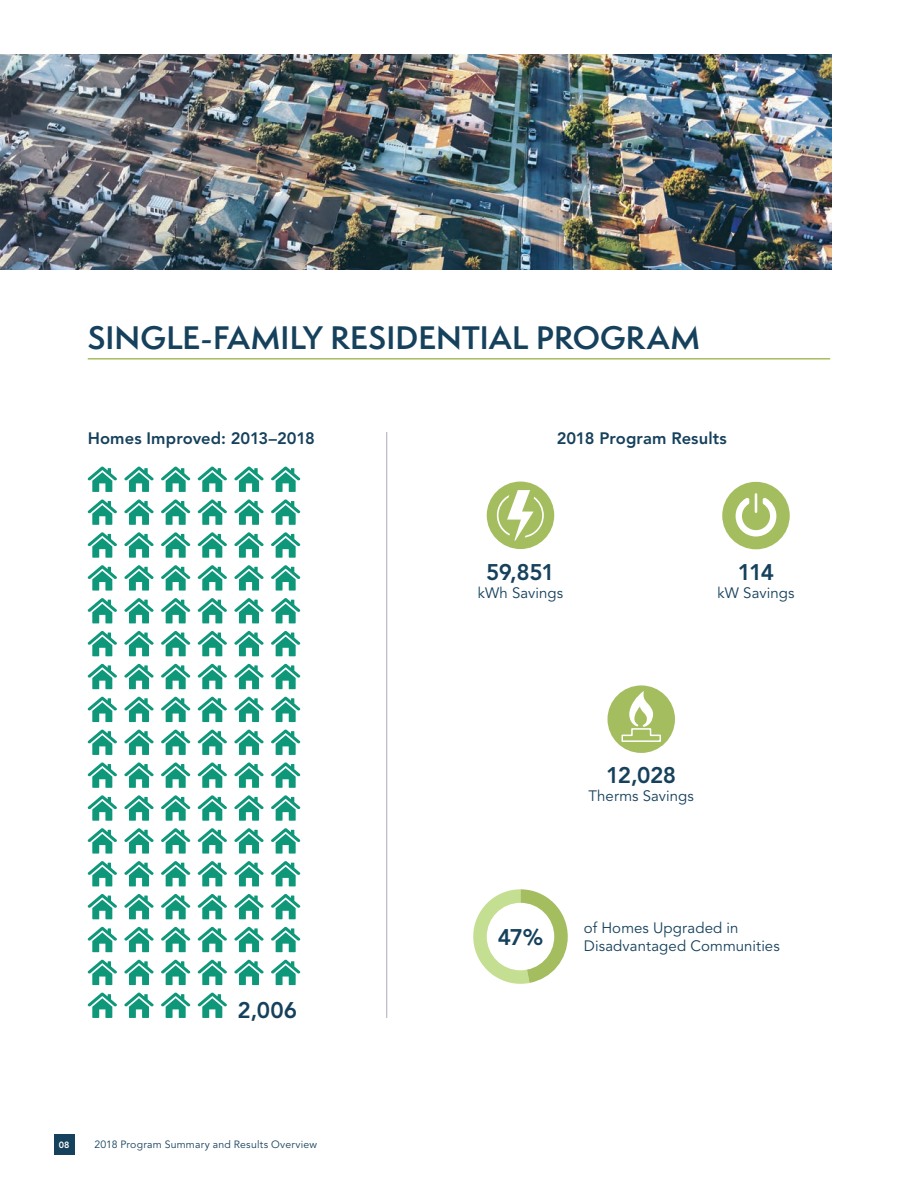
<style>
.page{position:relative;width:918px;height:1188px;background:#fff}
.page>*{position:absolute;margin:0;border:0;box-sizing:border-box;transform-origin:0 0}
.t1{font:600 30px "Semplicita Pro";letter-spacing:.005em;color:#16415c}
.Infographic_body_cen{font:800 22.5px "Avenir LT Std";letter-spacing:-.05em;color:#16415c}
.Infographic_number{font:800 22.5px "Avenir LT Std";color:#16415c}
.Infographic_H1{font:800 16.5px "Avenir LT Std";letter-spacing:.005em;color:#16415c}
.Infographic_body{font:15px/18px "Avenir LT Std";letter-spacing:.005em;color:#16415c}
.Infographic_body_cen-2{font:15px "Avenir LT Std";letter-spacing:.005em;color:#16415c}
.t2{font:10.5px "Avenir LT Std";letter-spacing:.02em;color:#16415c}
.t3{font:800 9px "Avenir LT Std";color:#fff}
</style>
<div class="page">
<div style="left:54px;top:1134px;width:20px;height:20px;background:#16415c"></div>
<hr style="left:88px;top:358px;width:742px;height:2px;background:#a4be5f">
<img style="left:0;top:54px;width:832px;height:216px">
<hr style="left:386px;top:432px;width:1px;height:586px;background:#a8acb9">
<div style="left:487px;top:482px;width:67px;height:67px;background:#a4be5f;border-radius:50%"></div>
<svg style="left:497px;top:490px;width:47px;height:51px"></svg>
<div style="left:722px;top:482px;width:68px;height:67px;background:#a4be5f;border-radius:50%"></div>
<svg style="left:735px;top:497px;width:41px;height:40px"></svg>
<hr style="left:755px;top:493px;width:2px;height:20px;background:#fff">
<div style="left:608px;top:685px;width:67px;height:68px;background:#a4be5f;border-radius:50%"></div>
<svg style="left:621px;top:691px;width:41px;height:51px"></svg>
<svg style="left:473px;top:889px;width:95px;height:95px"></svg>
<div style="left:487px;top:903px;width:67px;height:67px;background:#fff;border-radius:50%"></div>
<svg style="left:88px;top:466px;width:29px;height:26px"></svg>
<svg style="left:88px;top:499px;width:29px;height:26px"></svg>
<svg style="left:88px;top:532px;width:29px;height:26px"></svg>
<svg style="left:88px;top:565px;width:29px;height:26px"></svg>
<svg style="left:88px;top:598px;width:29px;height:25px"></svg>
<svg style="left:88px;top:631px;width:29px;height:25px"></svg>
<svg style="left:88px;top:664px;width:29px;height:25px"></svg>
<svg style="left:88px;top:697px;width:29px;height:25px"></svg>
<svg style="left:88px;top:729px;width:29px;height:26px"></svg>
<svg style="left:88px;top:762px;width:29px;height:26px"></svg>
<svg style="left:88px;top:795px;width:29px;height:26px"></svg>
<svg style="left:88px;top:828px;width:29px;height:26px"></svg>
<svg style="left:88px;top:861px;width:29px;height:25px"></svg>
<svg style="left:88px;top:894px;width:29px;height:25px"></svg>
<svg style="left:88px;top:927px;width:29px;height:25px"></svg>
<svg style="left:88px;top:960px;width:29px;height:25px"></svg>
<svg style="left:88px;top:992px;width:29px;height:26px"></svg>
<svg style="left:124px;top:466px;width:30px;height:26px"></svg>
<svg style="left:124px;top:499px;width:30px;height:26px"></svg>
<svg style="left:124px;top:532px;width:30px;height:26px"></svg>
<svg style="left:124px;top:565px;width:30px;height:26px"></svg>
<svg style="left:124px;top:598px;width:30px;height:25px"></svg>
<svg style="left:124px;top:631px;width:30px;height:25px"></svg>
<svg style="left:124px;top:664px;width:30px;height:25px"></svg>
<svg style="left:124px;top:697px;width:30px;height:25px"></svg>
<svg style="left:124px;top:729px;width:30px;height:26px"></svg>
<svg style="left:124px;top:762px;width:30px;height:26px"></svg>
<svg style="left:124px;top:795px;width:30px;height:26px"></svg>
<svg style="left:124px;top:828px;width:30px;height:26px"></svg>
<svg style="left:124px;top:861px;width:30px;height:25px"></svg>
<svg style="left:124px;top:894px;width:30px;height:25px"></svg>
<svg style="left:124px;top:927px;width:30px;height:25px"></svg>
<svg style="left:124px;top:960px;width:30px;height:25px"></svg>
<svg style="left:124px;top:992px;width:30px;height:26px"></svg>
<svg style="left:161px;top:466px;width:29px;height:26px"></svg>
<svg style="left:161px;top:499px;width:29px;height:26px"></svg>
<svg style="left:161px;top:532px;width:29px;height:26px"></svg>
<svg style="left:161px;top:565px;width:29px;height:26px"></svg>
<svg style="left:161px;top:598px;width:29px;height:25px"></svg>
<svg style="left:161px;top:631px;width:29px;height:25px"></svg>
<svg style="left:161px;top:664px;width:29px;height:25px"></svg>
<svg style="left:161px;top:697px;width:29px;height:25px"></svg>
<svg style="left:161px;top:729px;width:29px;height:26px"></svg>
<svg style="left:161px;top:762px;width:29px;height:26px"></svg>
<svg style="left:161px;top:795px;width:29px;height:26px"></svg>
<svg style="left:161px;top:828px;width:29px;height:26px"></svg>
<svg style="left:161px;top:861px;width:29px;height:25px"></svg>
<svg style="left:161px;top:894px;width:29px;height:25px"></svg>
<svg style="left:161px;top:927px;width:29px;height:25px"></svg>
<svg style="left:161px;top:960px;width:29px;height:25px"></svg>
<svg style="left:161px;top:992px;width:29px;height:26px"></svg>
<svg style="left:198px;top:466px;width:29px;height:26px"></svg>
<svg style="left:198px;top:499px;width:29px;height:26px"></svg>
<svg style="left:198px;top:532px;width:29px;height:26px"></svg>
<svg style="left:198px;top:565px;width:29px;height:26px"></svg>
<svg style="left:198px;top:598px;width:29px;height:25px"></svg>
<svg style="left:198px;top:631px;width:29px;height:25px"></svg>
<svg style="left:198px;top:664px;width:29px;height:25px"></svg>
<svg style="left:198px;top:697px;width:29px;height:25px"></svg>
<svg style="left:198px;top:729px;width:29px;height:26px"></svg>
<svg style="left:198px;top:762px;width:29px;height:26px"></svg>
<svg style="left:198px;top:795px;width:29px;height:26px"></svg>
<svg style="left:198px;top:828px;width:29px;height:26px"></svg>
<svg style="left:198px;top:861px;width:29px;height:25px"></svg>
<svg style="left:198px;top:894px;width:29px;height:25px"></svg>
<svg style="left:198px;top:927px;width:29px;height:25px"></svg>
<svg style="left:198px;top:960px;width:29px;height:25px"></svg>
<svg style="left:198px;top:992px;width:29px;height:26px"></svg>
<svg style="left:234px;top:466px;width:30px;height:26px"></svg>
<svg style="left:234px;top:499px;width:30px;height:26px"></svg>
<svg style="left:234px;top:532px;width:30px;height:26px"></svg>
<svg style="left:234px;top:565px;width:30px;height:26px"></svg>
<svg style="left:234px;top:598px;width:30px;height:25px"></svg>
<svg style="left:234px;top:631px;width:30px;height:25px"></svg>
<svg style="left:234px;top:664px;width:30px;height:25px"></svg>
<svg style="left:234px;top:697px;width:30px;height:25px"></svg>
<svg style="left:234px;top:729px;width:30px;height:26px"></svg>
<svg style="left:234px;top:762px;width:30px;height:26px"></svg>
<svg style="left:234px;top:795px;width:30px;height:26px"></svg>
<svg style="left:234px;top:828px;width:30px;height:26px"></svg>
<svg style="left:234px;top:861px;width:30px;height:25px"></svg>
<svg style="left:234px;top:894px;width:30px;height:25px"></svg>
<svg style="left:234px;top:927px;width:30px;height:25px"></svg>
<svg style="left:234px;top:960px;width:30px;height:25px"></svg>
<svg style="left:271px;top:466px;width:29px;height:26px"></svg>
<svg style="left:271px;top:499px;width:29px;height:26px"></svg>
<svg style="left:271px;top:532px;width:29px;height:26px"></svg>
<svg style="left:271px;top:565px;width:29px;height:26px"></svg>
<svg style="left:271px;top:598px;width:29px;height:25px"></svg>
<svg style="left:271px;top:631px;width:29px;height:25px"></svg>
<svg style="left:271px;top:664px;width:29px;height:25px"></svg>
<svg style="left:271px;top:697px;width:29px;height:25px"></svg>
<svg style="left:271px;top:729px;width:29px;height:26px"></svg>
<svg style="left:271px;top:762px;width:29px;height:26px"></svg>
<svg style="left:271px;top:795px;width:29px;height:26px"></svg>
<svg style="left:271px;top:828px;width:29px;height:26px"></svg>
<svg style="left:271px;top:861px;width:29px;height:25px"></svg>
<svg style="left:271px;top:894px;width:29px;height:25px"></svg>
<svg style="left:271px;top:927px;width:29px;height:25px"></svg>
<svg style="left:271px;top:960px;width:29px;height:25px"></svg>
<h2 class="t1" style="left:88px;top:315px;width:614px">SINGLE-FAMILY RESIDENTIAL PROGRAM</h2>
<p class="Infographic_H1" style="left:88px;top:429px;width:229px">Homes Improved: 2013–2018</p>
<p class="Infographic_number" style="left:238px;top:997px;width:61px">2,006</p>
<p class="t3" style="left:59px;top:1139px;width:12px">08</p>
<p class="t2" style="left:94px;top:1138px;width:224px">2018 Program Summary and Results Overview</p>
<p class="Infographic_H1" style="left:557px;top:429px;width:172px">2018 Program Results</p>
<p class="Infographic_body_cen" style="left:486px;top:558px;width:70px">59,851</p>
<p class="Infographic_body_cen-2" style="left:478px;top:584px;width:87px">kWh Savings</p>
<p class="Infographic_body_cen" style="left:738px;top:558px;width:38px">114</p>
<p class="Infographic_body_cen-2" style="left:718px;top:584px;width:78px">kW Savings</p>
<p class="Infographic_body_cen" style="left:606px;top:762px;width:71px">12,028</p>
<p class="Infographic_body_cen-2" style="left:588px;top:788px;width:107px">Therms Savings</p>
<p class="Infographic_body_cen" style="left:498px;top:924px;width:47px">47%</p>
<p class="Infographic_body" style="left:584px;top:920px;width:197px">of Homes Upgraded in<br>Disadvantaged Communities</p>
</div>
